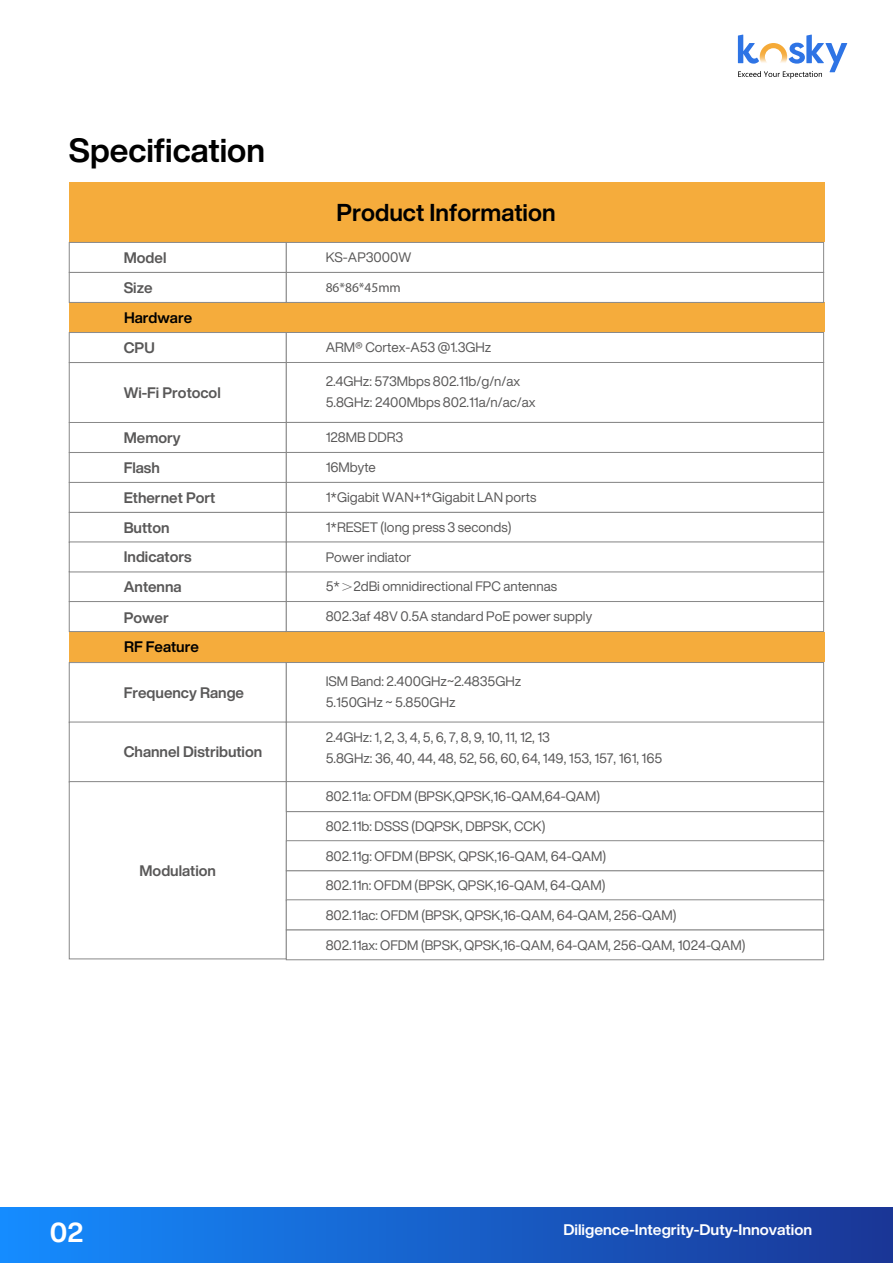
<style>
.page{position:relative;width:893px;height:1263px;background:#fff}
.page>*{position:absolute;margin:0;border:0;box-sizing:border-box;transform-origin:0 0}
.t1{font:700 33px "Helvetica Now Display";color:#000}
.t2{font:700 27px "Helvetica Now Display";color:#fff}
.t3{font:700 24px "Helvetica Now Display";color:#000}
.t4{font:700 15.15px "Helvetica Now Display";color:#fff}
.t5{font:700 15px "Helvetica Now Display";color:#595858}
.t6{font:700 15px "Helvetica Now Display";color:#000}
.t7{font:13.5px/21px "Helvetica Now Display";color:#595858}
.t8{font:13.5px "Myriad Pro";color:#595858}
.s1{font-family:"Adobe Song Std";font-weight:300}
</style>
<div class="page">
<div style="left:0;top:1207px;width:892px;height:56px;background:linear-gradient(to right,#158cff,#1a3696)"></div>
<svg style="left:738px;top:35px;width:109px;height:44px"></svg>
<div style="left:69px;top:182px;width:755px;height:60px;background:#f5ac3c"></div>
<div style="left:69px;top:302px;width:755px;height:30px;background:#f5ac3c"></div>
<div style="left:69px;top:632px;width:755px;height:30px;background:#f5ac3c"></div>
<div style="left:69px;top:242px;width:218px;height:31px;background:#fff;border:1px solid #898989"></div>
<div style="left:286px;top:242px;width:538px;height:31px;background:#fff;border:1px solid #898989"></div>
<div style="left:69px;top:272px;width:218px;height:31px;background:#fff;border:1px solid #898989"></div>
<div style="left:286px;top:272px;width:538px;height:31px;background:#fff;border:1px solid #898989"></div>
<div style="left:69px;top:662px;width:218px;height:61px;background:#fff;border:1px solid #898989"></div>
<div style="left:286px;top:662px;width:538px;height:61px;background:#fff;border:1px solid #898989"></div>
<div style="left:69px;top:722px;width:218px;height:60px;background:#fff;border:1px solid #898989"></div>
<div style="left:286px;top:722px;width:538px;height:60px;background:#fff;border:1px solid #898989"></div>
<div style="left:69px;top:781px;width:218px;height:178px;background:#fff;border:1px solid #898989"></div>
<div style="left:286px;top:781px;width:538px;height:31px;background:#fff;border:1px solid #898989"></div>
<div style="left:286px;top:870px;width:538px;height:31px;background:#fff"></div>
<div style="left:286px;top:840px;width:538px;height:31px;background:#fff;border:1px solid #898989"></div>
<div style="left:286px;top:929px;width:538px;height:31px;background:#fff;border:1px solid #898989"></div>
<div style="left:286px;top:899px;width:538px;height:31px;background:#fff;border:1px solid #898989"></div>
<div style="left:69px;top:332px;width:218px;height:31px;background:#fff;border:1px solid #898989"></div>
<div style="left:286px;top:332px;width:538px;height:31px;background:#fff;border:1px solid #898989"></div>
<div style="left:69px;top:422px;width:218px;height:31px;background:#fff;border:1px solid #898989"></div>
<div style="left:286px;top:422px;width:538px;height:31px;background:#fff;border:1px solid #898989"></div>
<div style="left:69px;top:452px;width:218px;height:31px;background:#fff;border:1px solid #898989"></div>
<div style="left:286px;top:452px;width:538px;height:31px;background:#fff;border:1px solid #898989"></div>
<div style="left:69px;top:482px;width:218px;height:31px;background:#fff;border:1px solid #898989"></div>
<div style="left:286px;top:482px;width:538px;height:31px;background:#fff;border:1px solid #898989"></div>
<div style="left:69px;top:512px;width:218px;height:31px;background:#fff;border:1px solid #898989"></div>
<div style="left:286px;top:512px;width:538px;height:31px;background:#fff;border:1px solid #898989"></div>
<div style="left:69px;top:601px;width:218px;height:31px;background:#fff;border:1px solid #898989"></div>
<div style="left:286px;top:601px;width:538px;height:31px;background:#fff;border:1px solid #898989"></div>
<div style="left:69px;top:542px;width:218px;height:30px;background:#fff;border:1px solid #898989"></div>
<div style="left:286px;top:542px;width:538px;height:30px;background:#fff;border:1px solid #898989"></div>
<h1 class="t1" style="left:69px;top:127px;width:198px">Specification</h1>
<h3 class="t3" style="left:336px;top:196px;width:221px">Product Information</h3>
<p class="t5" style="left:124px;top:247px;width:44px">Model</p>
<p class="t7" style="left:326px;top:247px;width:87px">KS-AP3000W</p>
<p class="t5" style="left:124px;top:277px;width:30px">Size</p>
<p class="t8" style="left:326px;top:279px;width:77px">86*86*45mm</p>
<p class="t6" style="left:124px;top:307px;width:70px">Hardware</p>
<p class="t5" style="left:124px;top:337px;width:32px">CPU</p>
<p class="t7" style="left:326px;top:337px;width:167px">ARM® Cortex-A53 @1.3GHz</p>
<p class="t5" style="left:124px;top:382px;width:98px">Wi-Fi Protocol</p>
<p class="t7" style="left:326px;top:370px;width:211px">2.4GHz: 573Mbps 802.11b/g/n/ax<br>5.8GHz: 2400Mbps 802.11a/n/ac/ax</p>
<p class="t5" style="left:124px;top:427px;width:58px">Memory</p>
<p class="t7" style="left:326px;top:427px;width:79px">128MB DDR3</p>
<p class="t5" style="left:124px;top:457px;width:38px">Flash</p>
<p class="t7" style="left:326px;top:457px;width:52px">16Mbyte</p>
<p class="t5" style="left:124px;top:487px;width:93px">Ethernet Port</p>
<p class="t7" style="left:326px;top:487px;width:212px">1*Gigabit WAN+1*Gigabit LAN ports</p>
<p class="t5" style="left:124px;top:517px;width:47px">Button</p>
<p class="t7" style="left:326px;top:517px;width:187px">1*RESET (long press 3 seconds)</p>
<p class="t5" style="left:124px;top:546px;width:69px">Indicators</p>
<p class="t7" style="left:326px;top:546px;width:87px">Power indiator</p>
<p class="t5" style="left:124px;top:576px;width:59px">Antenna</p>
<p class="t7" style="left:326px;top:576px;width:233px">5*<span class="s1">＞</span>2dBi omnidirectional FPC antennas</p>
<p class="t5" style="left:124px;top:607px;width:47px">Power</p>
<p class="t7" style="left:326px;top:606px;width:268px">802.3af 48V 0.5A standard PoE power supply</p>
<p class="t6" style="left:124px;top:636px;width:76px">RF Feature</p>
<p class="t5" style="left:124px;top:682px;width:122px">Frequency Range</p>
<p class="t7" style="left:326px;top:670px;width:197px">ISM Band: 2.400GHz~2.4835GHz<br>5.150GHz ~ 5.850GHz</p>
<p class="t5" style="left:124px;top:742px;width:140px">Channel Distribution</p>
<p class="t7" style="left:326px;top:726px;width:338px">2.4GHz: 1, 2, 3, 4, 5, 6, 7, 8, 9, 10, 11, 12, 13<br>5.8GHz: 36, 40, 44, 48, 52, 56, 60, 64, 149, 153, 157, 161, 165</p>
<p class="t7" style="left:326px;top:786px;width:276px">802.11a: OFDM (BPSK,QPSK,16-QAM,64-QAM)</p>
<p class="t5" style="left:140px;top:860px;width:78px">Modulation</p>
<p class="t7" style="left:326px;top:816px;width:221px">802.11b: DSSS (DQPSK, DBPSK, CCK)</p>
<p class="t7" style="left:326px;top:845px;width:282px">802.11g: OFDM (BPSK, QPSK,16-QAM, 64-QAM)</p>
<p class="t7" style="left:326px;top:875px;width:281px">802.11n: OFDM (BPSK, QPSK,16-QAM, 64-QAM)</p>
<p class="t7" style="left:326px;top:904px;width:352px">802.11ac: OFDM (BPSK, QPSK,16-QAM, 64-QAM, 256-QAM)</p>
<p class="t7" style="left:326px;top:934px;width:421px">802.11ax: OFDM (BPSK, QPSK,16-QAM, 64-QAM, 256-QAM, 1024-QAM)</p>
<h2 class="t2" style="left:50px;top:1214px;width:35px">02</h2>
<p class="t4" style="left:563px;top:1219px;width:250px">Diligence-Integrity-Duty-Innovation</p>
</div>
